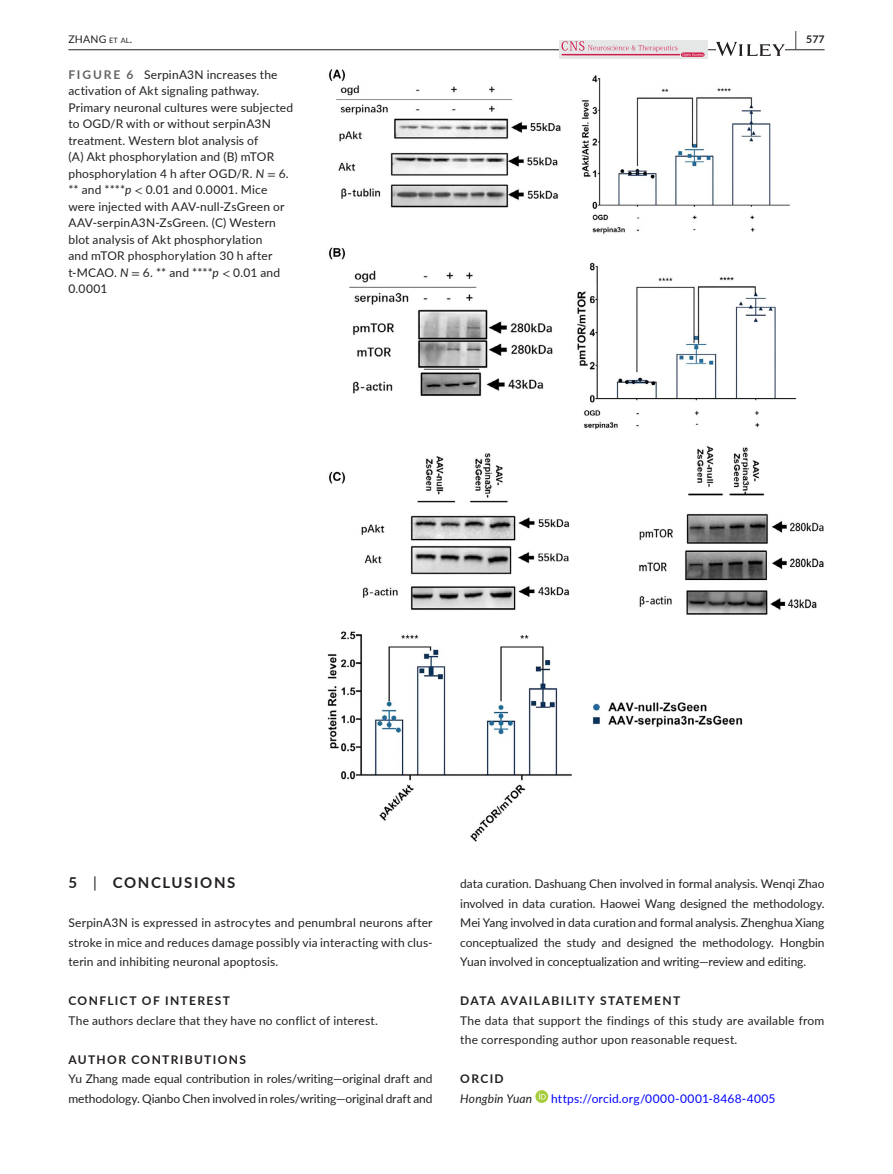
<style>
.page{position:relative;width:893px;height:1174px;background:#fff}
.page>*{position:absolute;margin:0;border:0;box-sizing:border-box;transform-origin:0 0}
.t1{font:700 15px "Lato";letter-spacing:.11em;color:#231f20}
.t2{font:12px/16.5px "Lato";letter-spacing:.015em;color:#231f20;text-align:justify}
.t3{font:12px/19.5px "Lato";letter-spacing:-.005em;color:#231f20}
.t4{font:700 12px "Lato";letter-spacing:.115em;color:#231f20}
.t5{font:12px "Lato";letter-spacing:.02em;color:#00f}
.t6{font:italic 12px "Lato";letter-spacing:.015em;color:#231f20}
.t7{font:10.5px "Lato";letter-spacing:.02em;color:#231f20}
.t8{font:700 10.5px "Lato";color:#231f20}
.s1{font-size:7.35px}
.s2{font-size:19.5px}
.s3{font-weight:700;color:#636366}
.s4{font-style:italic}
.s5{font-family:"STIX"}
.s6{font-weight:400}
</style>
<div class="page">
<hr style="left:68px;top:49px;width:756px;height:1px;background:#231f20">
<div style="left:559px;top:40px;width:149px;height:18px;background:#e5e6e6"></div>
<svg style="left:562px;top:41px;width:141px;height:16px"></svg>
<svg style="left:716px;top:42px;width:69px;height:14px"></svg>
<svg style="left:535px;top:1090px;width:13px;height:12px"></svg>
<svg style="left:539px;top:1092px;width:7px;height:7px"></svg>
<img style="left:327px;top:69px;width:497px;height:772px">
<p class="t7" style="left:68px;top:31px;width:65px">ZHANG <span class="s1">et al</span>.</p>
<p class="t8" style="left:795px;top:31px;width:31px"><span class="s2">|</span> 577</p>
<p class="t2" style="left:68px;top:66px;width:226px;text-align:left"><span class="s3">FIGURE 6</span> SerpinA3N increases the activation of Akt signaling pathway.<br>Primary neuronal cultures were subjected to OGD/R with or without serpinA3N treatment. Western blot analysis of<br>(A) Akt phosphorylation and (B) mTOR phosphorylation 4 h after OGD/R. <span class="s4">N</span> <span class="s5">=</span> 6. ** and ****<span class="s4">p</span> <span class="s5">&lt;</span> 0.01 and 0.0001. Mice were injected with AAV-null-ZsGreen or AAV-serpinA3N-ZsGreen. (C) Western blot analysis of Akt phosphorylation<br>and mTOR phosphorylation 30 h after t-MCAO. <span class="s4">N</span> <span class="s5">=</span> 6. ** and ****<span class="s4">p</span> <span class="s5">&lt;</span> 0.01 and 0.0001</p>
<p class="t1" style="left:68px;top:872px;width:168px">5 <span class="s6">|</span> CONCLUSIONS</p>
<p class="t2" style="left:68px;top:912px;width:366px;line-height:19.5px">SerpinA3N is expressed in astrocytes and penumbral neurons after stroke in mice and reduces damage possibly via interacting with clus&shy;terin and inhibiting neuronal apoptosis.</p>
<p class="t4" style="left:68px;top:992px;width:163px">CONFLICT OF INTEREST</p>
<p class="t2" style="left:68px;top:1011px;width:311px">The authors declare that they have no conflict of interest.</p>
<p class="t4" style="left:68px;top:1050px;width:179px">AUTHOR CONTRIBUTIONS</p>
<p class="t3" style="left:68px;top:1068px;width:366px">Yu Zhang made equal contribution in roles/writing—original draft and methodology. Qianbo Chen involved in roles/writing—original draft and</p>
<p class="t2" style="left:460px;top:873px;width:366px;line-height:19.5px">data curation. Dashuang Chen involved in formal analysis. Wenqi Zhao involved in data curation. Haowei Wang designed the methodology.<br>Mei Yang involved in data curation and formal analysis. Zhenghua Xiang conceptualized the study and designed the methodology. Hongbin Yuan involved in conceptualization and writing—review and editing.</p>
<p class="t4" style="left:460px;top:992px;width:221px">DATA AVAILABILITY STATEMENT</p>
<p class="t2" style="left:460px;top:1010px;width:366px;line-height:19.5px">The data that support the findings of this study are available from the corresponding author upon reasonable request.</p>
<p class="t4" style="left:460px;top:1070px;width:45px">ORCID</p>
<p class="t6" style="left:460px;top:1090px;width:73px">Hongbin Yuan</p>
<p class="t5" style="left:551px;top:1090px;width:226px">https://orcid.org/0000-0001-8468-4005</p>
</div>
